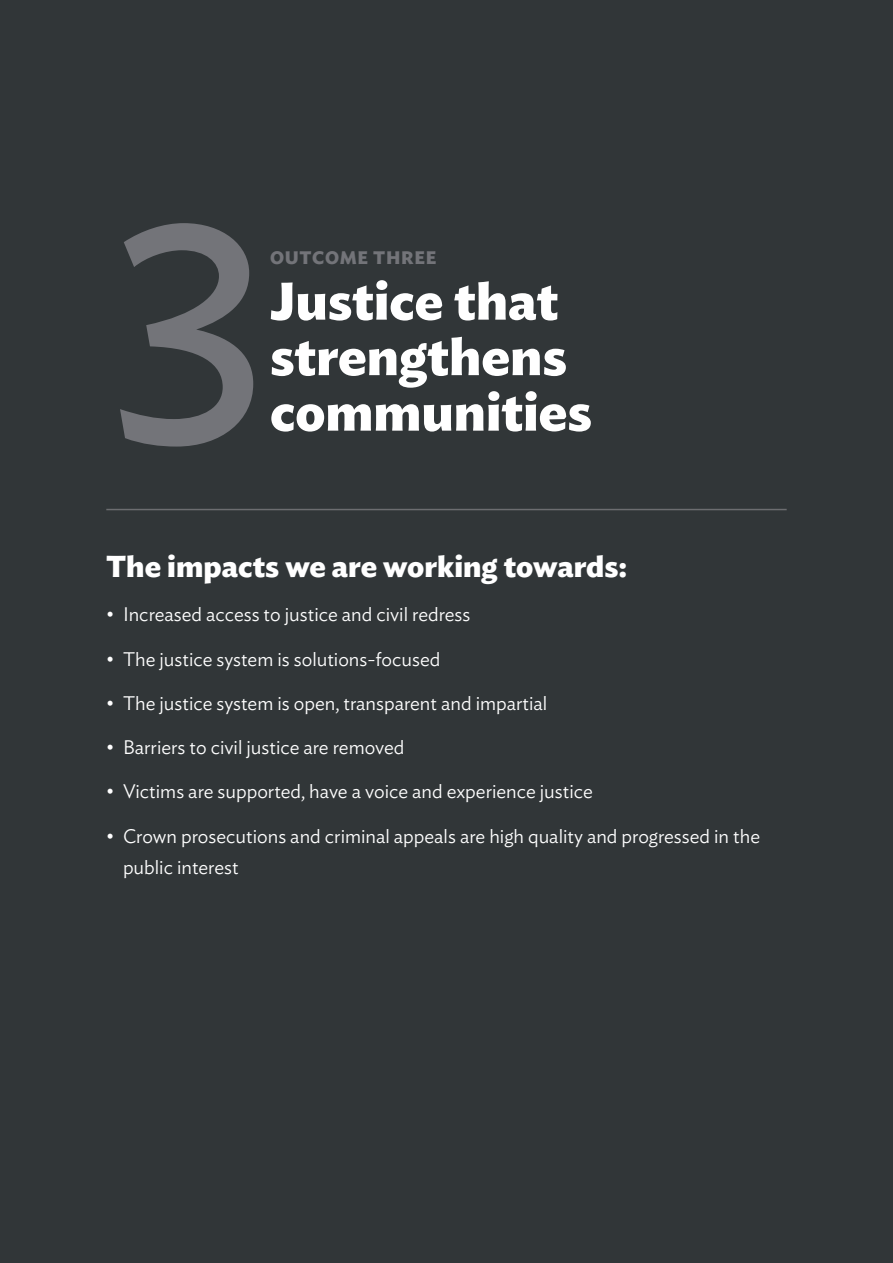
<style>
.page{position:relative;width:893px;height:1263px;background:#313638}
.page>*{position:absolute;margin:0;border:0;box-sizing:border-box;transform-origin:0 0}
.t1{font:312px "Ideal Sans";color:#737479}
.t2{font:700 52.5px/55.5px "Ideal Sans";color:#fff}
.t3{font:700 30px "Ideal Sans";color:#fff}
.t4{font:300 19.5px/31.5px "Ideal Sans";color:#fff}
.t5{font:700 18px "Ideal Sans";letter-spacing:.04em;color:#737479}
</style>
<div class="page">
<hr style="left:106px;top:509px;width:681px;height:1px;background:#6c6d70">
<h1 class="t1" style="left:106px;top:96px;width:167px">3</h1>
<p class="t5" style="left:270px;top:243px;width:168px">OUTCOME THREE</p>
<h2 class="t2" style="left:270px;top:269px;width:323px">Justice that strengthens communities</h2>
<h3 class="t3" style="left:106px;top:542px;width:523px">The impacts we are working towards:</h3>
<p class="t4" style="left:106px;top:597px;width:366px">• Increased access to justice and civil redress</p>
<p class="t4" style="left:106px;top:641px;width:336px">• The justice system is solutions-focused</p>
<p class="t4" style="left:106px;top:686px;width:443px">• The justice system is open, transparent and impartial</p>
<p class="t4" style="left:106px;top:730px;width:300px">• Barriers to civil justice are removed</p>
<p class="t4" style="left:106px;top:774px;width:488px">• Victims are supported, have a voice and experience justice</p>
<p class="t4" style="left:123px;top:818px;width:638px;text-indent:-17px">• Crown prosecutions and criminal appeals are high quality and progressed in the public interest</p>
</div>
